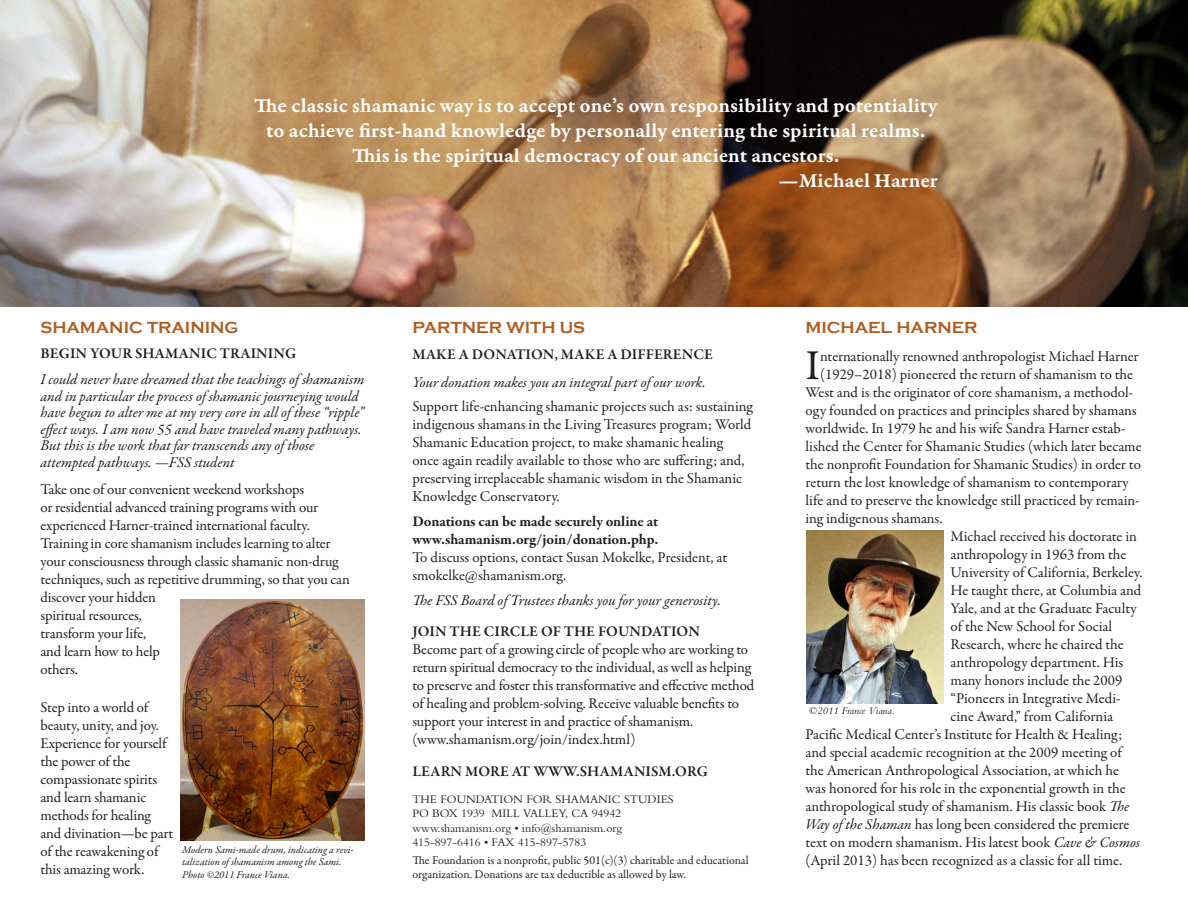
<style>
.page{position:relative;width:1188px;height:918px;background:#fff}
.page>*{position:absolute;margin:0;border:0;box-sizing:border-box;transform-origin:0 0}
.t1{font:42.75px "Garamond Premr Pro";color:#231f20}
.t2{font:21px "Garamond Premr Pro Smbd Capt";color:#fff}
.Head_1{font:700 16.5px "Copperplate Gothic";color:#af5e23}
.t3{font:15px/18px "Garamond Premr Pro";letter-spacing:-.005em;color:#231f20}
.Head_1-2{font:italic 15px/16.5px "Garamond Premr Pro";letter-spacing:-.005em;color:#231f20}
.t4{font:600 15px "Garamond Premr Pro";letter-spacing:.005em;color:#231f20}
.t5{font:700 15px "Garamond Premr Pro";letter-spacing:-.005em;color:#231f20}
.t6{font:12px "Bembo MT Std";color:#231f20}
.t7{font:12px/14.4px "Garamond Premr Pro";color:#231f20}
.t8{font:italic 10.5px/12.6px "Garamond Premr Pro";color:#231f20}
.t9{font:italic 10.5px "Bembo MT Std";color:#231f20}
.s1{font-style:italic}
</style>
<div class="page">
<img style="left:181px;top:600px;width:183px;height:240px">
<img style="left:0;top:0;width:1188px;height:306px">
<img style="left:807px;top:531px;width:137px;height:172px">
<p class="t2" style="left:254px;top:93px;width:685px">The classic shamanic way is to accept one’s own responsibility and potentiality</p>
<p class="t2" style="left:266px;top:118px;width:661px">to achieve first-hand knowledge by personally entering the spiritual realms.</p>
<p class="t2" style="left:352px;top:143px;width:489px">This is the spiritual democracy of our ancient ancestors.</p>
<p class="t2" style="left:779px;top:168px;width:161px">—Michael Harner</p>
<p class="Head_1" style="left:40px;top:318px;width:200px">SHAMANIC TRAINING</p>
<p class="Head_1" style="left:412px;top:318px;width:174px">PARTNER WITH US</p>
<p class="t4" style="left:40px;top:344px;width:257px">BEGIN YOUR SHAMANIC TRAINING</p>
<p class="Head_1-2" style="left:40px;top:372px;width:325px">I could never have dreamed that the teachings of shamanism and in particular the process of shamanic journeying would have begun to alter me at my very core in all of these “ripple” effect ways. I am now 55 and have traveled many pathways.<br>But this is the work that far transcends any of those attempted pathways. —FSS student</p>
<p class="t3" style="left:40px;top:481px;width:311px">Take one of our convenient weekend workshops<br>or residential advanced training programs with our experienced Harner-trained international faculty.<br>Training in core shamanism includes learning to alter your consciousness through classic shamanic non-drug techniques, such as repetitive drumming, so that you can discover your hidden<br>spiritual resources,<br>transform your life,<br>and learn how to help<br>others.</p>
<p class="t3" style="left:40px;top:699px;width:134px">Step into a world of beauty, unity, and joy.<br>Experience for yourself the power of the compassionate spirits and learn shamanic methods for healing and divination—be part of the reawakening of this amazing work.</p>
<p class="t8" style="left:182px;top:844px;width:173px">Modern Sami-made drum, indicating a revi&shy;talization of shamanism among the Sami.</p>
<p class="t8" style="left:182px;top:869px;width:110px">Photo ©2011 France Viana.</p>
<p class="t4" style="left:412px;top:345px;width:302px">MAKE A DONATION, MAKE A DIFFERENCE</p>
<p class="Head_1-2" style="left:412px;top:374px;width:295px">Your donation makes you an integral part of our work.</p>
<p class="t3" style="left:412px;top:398px;width:342px">Support life-enhancing shamanic projects such as: sustaining indigenous shamans in the Living Treasures program; World Shamanic Education project, to make shamanic healing once again readily available to those who are suffering; and, preserving irreplaceable shamanic wisdom in the Shamanic Knowledge Conservatory.</p>
<p class="t5" style="left:412px;top:512px;width:247px">Donations can be made securely online at</p>
<p class="t5" style="left:412px;top:530px;width:248px">www.shamanism.org/join/donation.php.</p>
<p class="t3" style="left:412px;top:549px;width:316px">To discuss options, contact Susan Mokelke, President, at smokelke@shamanism.org.</p>
<p class="Head_1-2" style="left:412px;top:593px;width:310px">The FSS Board of Trustees thanks you for your generosity.</p>
<p class="t4" style="left:412px;top:623px;width:289px">JOIN THE CIRCLE OF THE FOUNDATION</p>
<p class="t3" style="left:412px;top:641px;width:344px">Become part of a growing circle of people who are working to return spiritual democracy to the individual, as well as helping to preserve and foster this transformative and effective method of healing and problem-solving. Receive valuable benefits to support your interest in and practice of shamanism.</p>
<p class="t3" style="left:412px;top:731px;width:225px">(www.shamanism.org/join/index.html)</p>
<p class="t4" style="left:412px;top:762px;width:297px">LEARN MORE AT WWW.SHAMANISM.ORG</p>
<p class="t6" style="left:412px;top:792px;width:263px">THE FOUNDATION FOR SHAMANIC STUDIES</p>
<p class="t6" style="left:412px;top:807px;width:210px">PO BOX 1939 MILL VALLEY, CA 94942</p>
<p class="t6" style="left:412px;top:821px;width:211px">www.shamanism.org • info@shamanism.org</p>
<p class="t6" style="left:412px;top:835px;width:175px">415-897-6416 • FAX 415-897-5783</p>
<p class="t7" style="left:412px;top:853px;width:338px">The Foundation is a nonprofit, public 501(c)(3) charitable and educational organization. Donations are tax deductible as allowed by law.</p>
<p class="Head_1" style="left:806px;top:319px;width:174px">MICHAEL HARNER</p>
<p class="t1" style="left:806px;top:340px;width:16px">I</p>
<p class="t3" style="left:820px;top:348px;width:320px">nternationally renowned anthropologist Michael Harner</p>
<p class="t3" style="left:820px;top:366px;width:315px">(1929–2018) pioneered the return of shamanism to the</p>
<p class="t3" style="left:806px;top:384px;width:329px">West and is the originator of core shamanism, a methodol-</p>
<p class="t3" style="left:806px;top:402px;width:333px">ogy founded on practices and principles shared by shamans</p>
<p class="t3" style="left:806px;top:420px;width:322px">worldwide. In 1979 he and his wife Sandra Harner estab-</p>
<p class="t3" style="left:806px;top:438px;width:338px">lished the Center for Shamanic Studies (which later became</p>
<p class="t3" style="left:806px;top:456px;width:337px">the nonprofit Foundation for Shamanic Studies) in order to</p>
<p class="t3" style="left:806px;top:474px;width:325px">return the lost knowledge of shamanism to contemporary</p>
<p class="t3" style="left:806px;top:492px;width:336px">life and to preserve the knowledge still practiced by remain-</p>
<p class="t3" style="left:806px;top:510px;width:139px">ing indigenous shamans.</p>
<p class="t3" style="left:951px;top:528px;width:188px">Michael received his doctorate in</p>
<p class="t3" style="left:951px;top:546px;width:177px">anthropology in 1963 from the</p>
<p class="t3" style="left:951px;top:564px;width:194px">University of California, Berkeley.</p>
<p class="t3" style="left:951px;top:582px;width:192px">He taught there, at Columbia and</p>
<p class="t3" style="left:951px;top:600px;width:188px">Yale, and at the Graduate Faculty</p>
<p class="t3" style="left:951px;top:618px;width:163px">of the New School for Social</p>
<p class="t3" style="left:951px;top:636px;width:175px">Research, where he chaired the</p>
<p class="t3" style="left:951px;top:654px;width:174px">anthropology department. His</p>
<p class="t3" style="left:951px;top:672px;width:173px">many honors include the 2009</p>
<p class="t3" style="left:951px;top:690px;width:172px">“Pioneers in Integrative Medi-</p>
<p class="t3" style="left:951px;top:708px;width:164px">cine Award,” from California</p>
<p class="t3" style="left:806px;top:726px;width:318px">Pacific Medical Center’s Institute for Health &amp; Healing;</p>
<p class="t3" style="left:806px;top:744px;width:318px">and special academic recognition at the 2009 meeting of</p>
<p class="t3" style="left:806px;top:762px;width:315px">the American Anthropological Association, at which he</p>
<p class="t3" style="left:806px;top:780px;width:322px">was honored for his role in the exponential growth in the</p>
<p class="t3" style="left:806px;top:798px;width:325px">anthropological study of shamanism. His classic book <span class="s1">The</span></p>
<p class="t3" style="left:806px;top:816px;width:325px"><span class="s1">Way of the Shaman</span> has long been considered the premiere</p>
<p class="t3" style="left:806px;top:834px;width:336px">text on modern shamanism. His latest book <span class="s1">Cave &amp; Cosmos</span></p>
<p class="t3" style="left:806px;top:852px;width:318px">(April 2013) has been recognized as a classic for all time.</p>
<p class="t9" style="left:809px;top:705px;width:87px">©2011 France Viana.</p>
</div>
